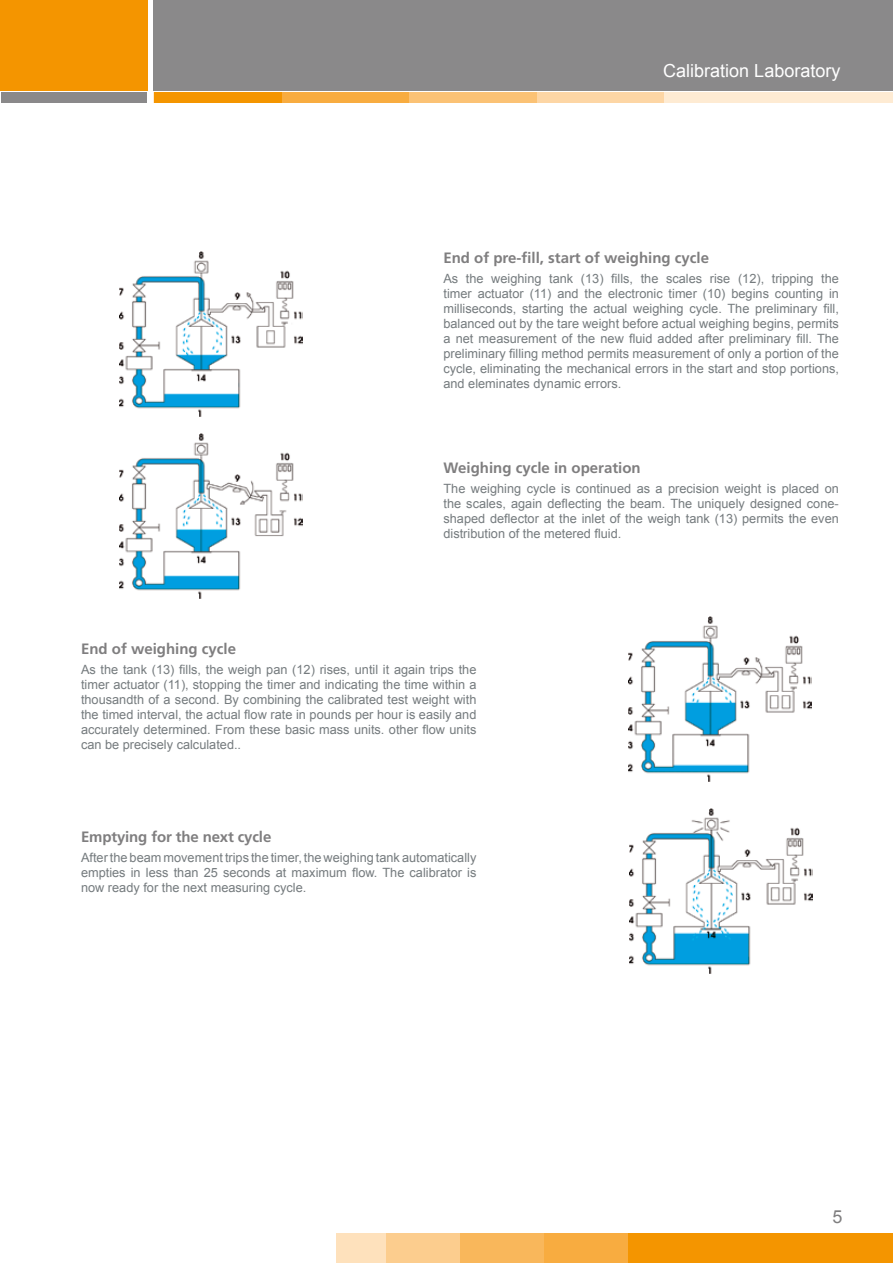
<style>
.page{position:relative;width:893px;height:1263px;background:#fff}
.page>*{position:absolute;margin:0;border:0;box-sizing:border-box;transform-origin:0 0}
.t1{font:18px "Arial";color:#fff}
.t2{font:18px "Arial";color:#7f7e7f}
.t3{font:700 15px "Frutiger";color:#7f7e7f}
.t4{font:12.75px/15px "Arial";color:#757b7e;text-align:justify}
</style>
<div class="page">
<div style="left:337px;top:1233px;width:556px;height:30px;background:#fee1bc"></div>
<div style="left:386px;top:1233px;width:507px;height:30px;background:#fccd8e"></div>
<div style="left:461px;top:1233px;width:432px;height:30px;background:#f9b75b"></div>
<div style="left:544px;top:1233px;width:349px;height:30px;background:#f8ac40"></div>
<div style="left:629px;top:1233px;width:264px;height:30px;background:#f49500"></div>
<div style="left:154px;top:0;width:739px;height:90px;background:#8a898a"></div>
<div style="left:154px;top:92px;width:739px;height:11px;background:#feebd3"></div>
<div style="left:536px;top:92px;width:128px;height:11px;background:#fdd6a5"></div>
<div style="left:409px;top:92px;width:127px;height:11px;background:#fbc275"></div>
<div style="left:281px;top:92px;width:128px;height:11px;background:#f8ac40"></div>
<div style="left:154px;top:92px;width:127px;height:11px;background:#f49500"></div>
<div style="left:0;top:0;width:147px;height:90px;background:#f49500"></div>
<div style="left:1px;top:92px;width:146px;height:11px;background:#8a898a"></div>
<img style="left:629px;top:617px;width:182px;height:164px">
<img style="left:630px;top:809px;width:183px;height:165px">
<img style="left:119px;top:252px;width:183px;height:165px">
<img style="left:119px;top:434px;width:183px;height:165px">
<h1 class="t1" style="left:663px;top:59px;width:179px">Calibration Laboratory</h1>
<p class="t3" style="left:443px;top:249px;width:267px">End of pre-fill, start of weighing cycle</p>
<p class="t4" style="left:443px;top:271px;width:397px">As the weighing tank (13) fills, the scales rise (12), tripping the timer actuator (11) and the electronic timer (10) begins counting in milliseconds, starting the actual weighing cycle. The preliminary fill, balanced out by the tare weight before actual weighing begins, permits a net measurement of the new fluid added after preliminary fill. The preliminary filling method permits measurement of only a portion of the cycle, eliminating the mechanical errors in the start and stop portions, and eleminates dynamic errors.</p>
<p class="t3" style="left:443px;top:459px;width:199px">Weighing cycle in operation</p>
<p class="t4" style="left:443px;top:481px;width:397px">The weighing cycle is continued as a precision weight is placed on the scales, again deflecting the beam. The uniquely designed cone&shy;shaped deflector at the inlet of the weigh tank (13) permits the even distribution of the metered fluid.</p>
<p class="t3" style="left:81px;top:640px;width:157px">End of weighing cycle</p>
<p class="t4" style="left:81px;top:662px;width:397px">As the tank (13) fills, the weigh pan (12) rises, until it again trips the timer actuator (11), stopping the timer and indicating the time within a thousandth of a second. By combining the calibrated test weight with the timed interval, the actual flow rate in pounds per hour is easily and accurately determined. From these basic mass units. other flow units can be precisely calculated..</p>
<p class="t3" style="left:81px;top:828px;width:192px">Emptying for the next cycle</p>
<p class="t4" style="left:81px;top:850px;width:397px">After the beam movement trips the timer, the weighing tank automatically empties in less than 25 seconds at maximum flow. The calibrator is now ready for the next measuring cycle.</p>
<h1 class="t2" style="left:833px;top:1205px;width:12px">5</h1>
</div>
